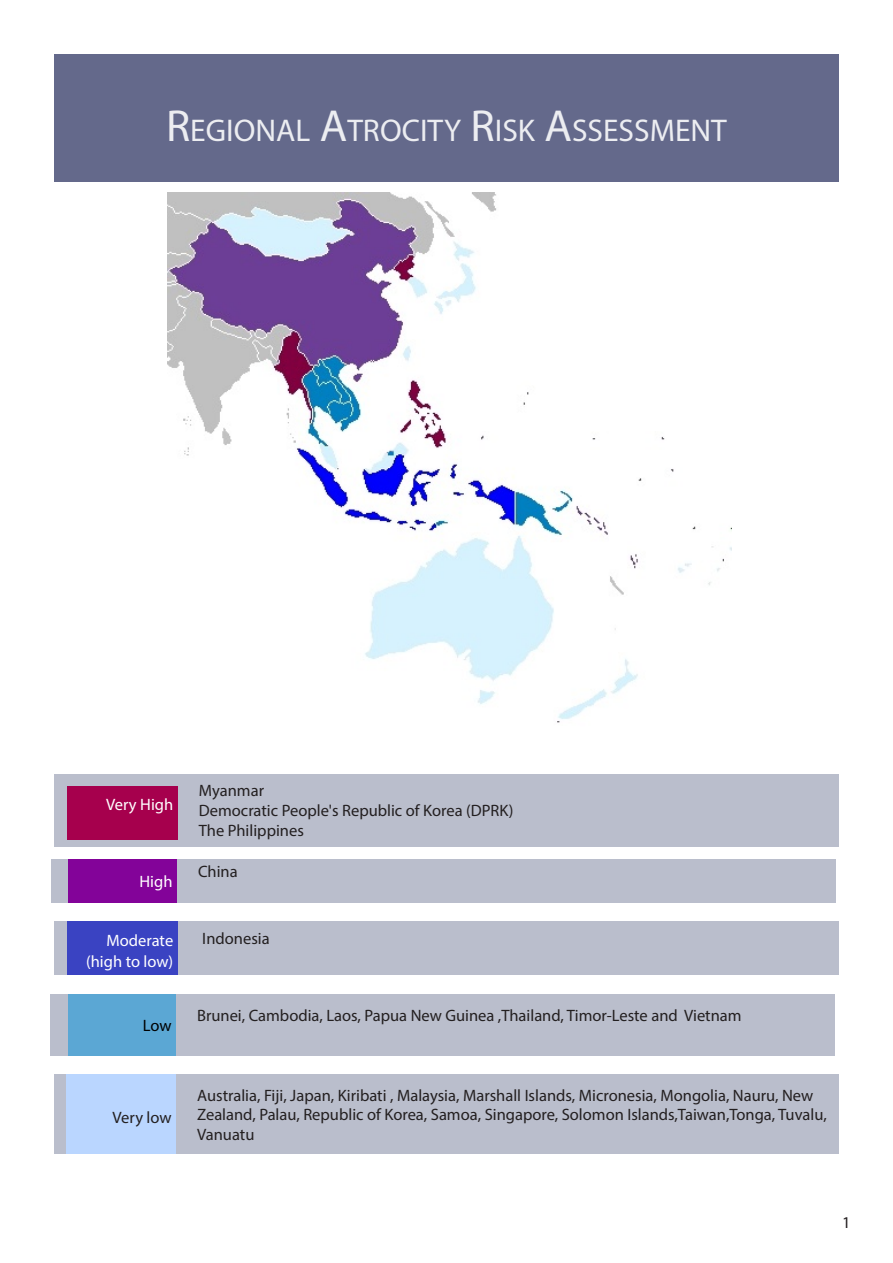
<style>
.page{position:relative;width:893px;height:1263px;background:#fff}
.page>*{position:absolute;margin:0;border:0;box-sizing:border-box;transform-origin:0 0}
.Chapters{font:31.5px "Myriad Pro";color:#ecedf1}
.Bold_ish{font:16.5px/19.8px "Myriad Pro";color:#231f20}
.t1{font:16.5px "Myriad Pro";color:#fff}
.t2{font:16.5px "Myriad Pro";color:#000}
.s1{font-size:45px}
</style>
<div class="page">
<div style="left:50px;top:994px;width:785px;height:61px;background:#babecc"></div>
<div style="left:54px;top:921px;width:785px;height:54px;background:#babecc"></div>
<div style="left:54px;top:774px;width:785px;height:72px;background:#babecc"></div>
<div style="left:67px;top:786px;width:111px;height:54px;background:#a6004d"></div>
<div style="left:51px;top:859px;width:785px;height:44px;background:#babecc"></div>
<div style="left:68px;top:859px;width:109px;height:44px;background:#830399"></div>
<div style="left:69px;top:994px;width:107px;height:61px;background:#5ba7d4"></div>
<div style="left:67px;top:921px;width:111px;height:54px;background:#3a43c2"></div>
<div style="left:54px;top:1074px;width:785px;height:80px;background:#babecc"></div>
<div style="left:67px;top:1074px;width:109px;height:80px;background:#bad6ff"></div>
<div style="left:54px;top:54px;width:785px;height:128px;background:#64698b"></div>
<img style="left:168px;top:192px;width:564px;height:531px">
<p class="Chapters" style="left:166px;top:111px;width:562px"><span class="s1">R</span>EGIONAL <span class="s1">A</span>TROCITY <span class="s1">R</span>ISK <span class="s1">A</span>SSESSMENT</p>
<p class="t1" style="left:106px;top:794px;width:69px">Very High</p>
<p class="t1" style="left:139px;top:871px;width:35px">High</p>
<p class="t1" style="left:106px;top:930px;width:68px">Moderate</p>
<p class="t1" style="left:86px;top:952px;width:89px">(high to low)</p>
<p class="t2" style="left:143px;top:1015px;width:30px">Low</p>
<p class="Bold_ish" style="left:113px;top:1107px;width:60px">Very low</p>
<p class="Bold_ish" style="left:199px;top:781px;width:67px">Myanmar</p>
<p class="Bold_ish" style="left:199px;top:800px;width:316px">Democratic People's Republic of Korea (DPRK)</p>
<p class="Bold_ish" style="left:199px;top:820px;width:107px">The Philippines</p>
<p class="Bold_ish" style="left:198px;top:861px;width:41px">China</p>
<p class="Bold_ish" style="left:202px;top:929px;width:69px">Indonesia</p>
<p class="Bold_ish" style="left:197px;top:1005px;width:546px">Brunei, Cambodia, Laos, Papua New Guinea ,Thailand, Timor-Leste and Vietnam</p>
<p class="Bold_ish" style="left:197px;top:1085px;width:631px">Australia, Fiji, Japan, Kiribati , Malaysia, Marshall Islands, Micronesia, Mongolia, Nauru, New<br>Zealand, Palau, Republic of Korea, Samoa, Singapore, Solomon Islands,Taiwan,Tonga, Tuvalu,<br>Vanuatu</p>
<p class="Bold_ish" style="left:842px;top:1212px;width:10px">1</p>
</div>
